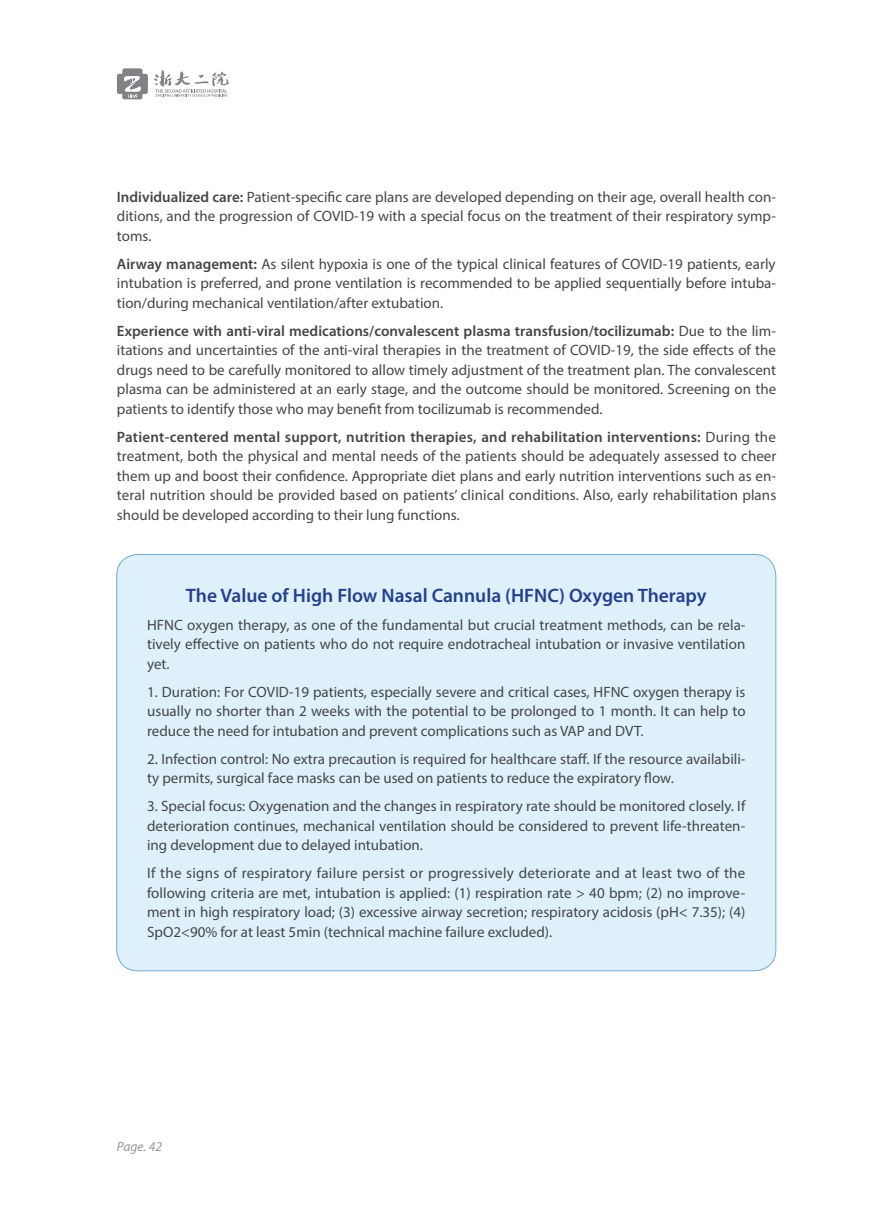
<style>
.page{position:relative;width:893px;height:1212px;background:#fff}
.page>*{position:absolute;margin:0;border:0;box-sizing:border-box;transform-origin:0 0}
.t1{font:600 19.5px "Myriad Pro";color:#253f8e}
.t2{font:15px/19.5px "Myriad Pro";color:#454647;text-align:justify}
.t3{font:italic 13.5px "Myriad Pro";color:#939598}
.s1{font-weight:600}
</style>
<div class="page">
<svg style="left:117px;top:68px;width:31px;height:31px"></svg>
<svg style="left:154px;top:70px;width:75px;height:27px"></svg>
<div style="left:117px;top:554px;width:659px;height:417px;background:#def1fa;border-radius:21px"></div>
<p class="t2" style="left:117px;top:187px;width:661px"><span class="s1">Individualized care:</span> Patient-specific care plans are developed depending on their age, overall health con&shy;ditions, and the progression of COVID-19 with a special focus on the treatment of their respiratory symp&shy;toms.</p>
<p class="t2" style="left:117px;top:254px;width:661px"><span class="s1">Airway management:</span> As silent hypoxia is one of the typical clinical features of COVID-19 patients, early intubation is preferred, and prone ventilation is recommended to be applied sequentially before intuba&shy;tion/during mechanical ventilation/after extubation.</p>
<p class="t2" style="left:117px;top:321px;width:661px"><span class="s1">Experience with anti-viral medications/convalescent plasma transfusion/tocilizumab:</span> Due to the lim&shy;itations and uncertainties of the anti-viral therapies in the treatment of COVID-19, the side effects of the drugs need to be carefully monitored to allow timely adjustment of the treatment plan. The convalescent plasma can be administered at an early stage, and the outcome should be monitored. Screening on the patients to identify those who may benefit from tocilizumab is recommended.</p>
<p class="t2" style="left:117px;top:427px;width:661px"><span class="s1">Patient-centered mental support, nutrition therapies, and rehabilitation interventions:</span> During the treatment, both the physical and mental needs of the patients should be adequately assessed to cheer them up and boost their confidence. Appropriate diet plans and early nutrition interventions such as en&shy;teral nutrition should be provided based on patients’ clinical conditions. Also, early rehabilitation plans should be developed according to their lung functions.</p>
<h1 class="t1" style="left:186px;top:585px;width:522px">The Value of High Flow Nasal Cannula (HFNC) Oxygen Therapy</h1>
<p class="t2" style="left:147px;top:615px;width:600px">HFNC oxygen therapy, as one of the fundamental but crucial treatment methods, can be rela&shy;tively effective on patients who do not require endotracheal intubation or invasive ventilation yet.</p>
<p class="t2" style="left:147px;top:682px;width:600px">1. Duration: For COVID-19 patients, especially severe and critical cases, HFNC oxygen therapy is usually no shorter than 2 weeks with the potential to be prolonged to 1 month. It can help to reduce the need for intubation and prevent complications such as VAP and DVT.</p>
<p class="t2" style="left:147px;top:749px;width:600px">2. Infection control: No extra precaution is required for healthcare staff. If the resource availabili&shy;ty permits, surgical face masks can be used on patients to reduce the expiratory flow.</p>
<p class="t2" style="left:147px;top:796px;width:600px">3. Special focus: Oxygenation and the changes in respiratory rate should be monitored closely. If deterioration continues, mechanical ventilation should be considered to prevent life-threaten&shy;ing development due to delayed intubation.</p>
<p class="t2" style="left:147px;top:863px;width:600px">If the signs of respiratory failure persist or progressively deteriorate and at least two of the following criteria are met, intubation is applied: (1) respiration rate &gt; 40 bpm; (2) no improve&shy;ment in high respiratory load; (3) excessive airway secretion; respiratory acidosis (pH&lt; 7.35); (4)<br>SpO2&lt;90% for at least 5min (technical machine failure excluded).</p>
<p class="t3" style="left:117px;top:1138px;width:47px">Page. 42</p>
</div>
